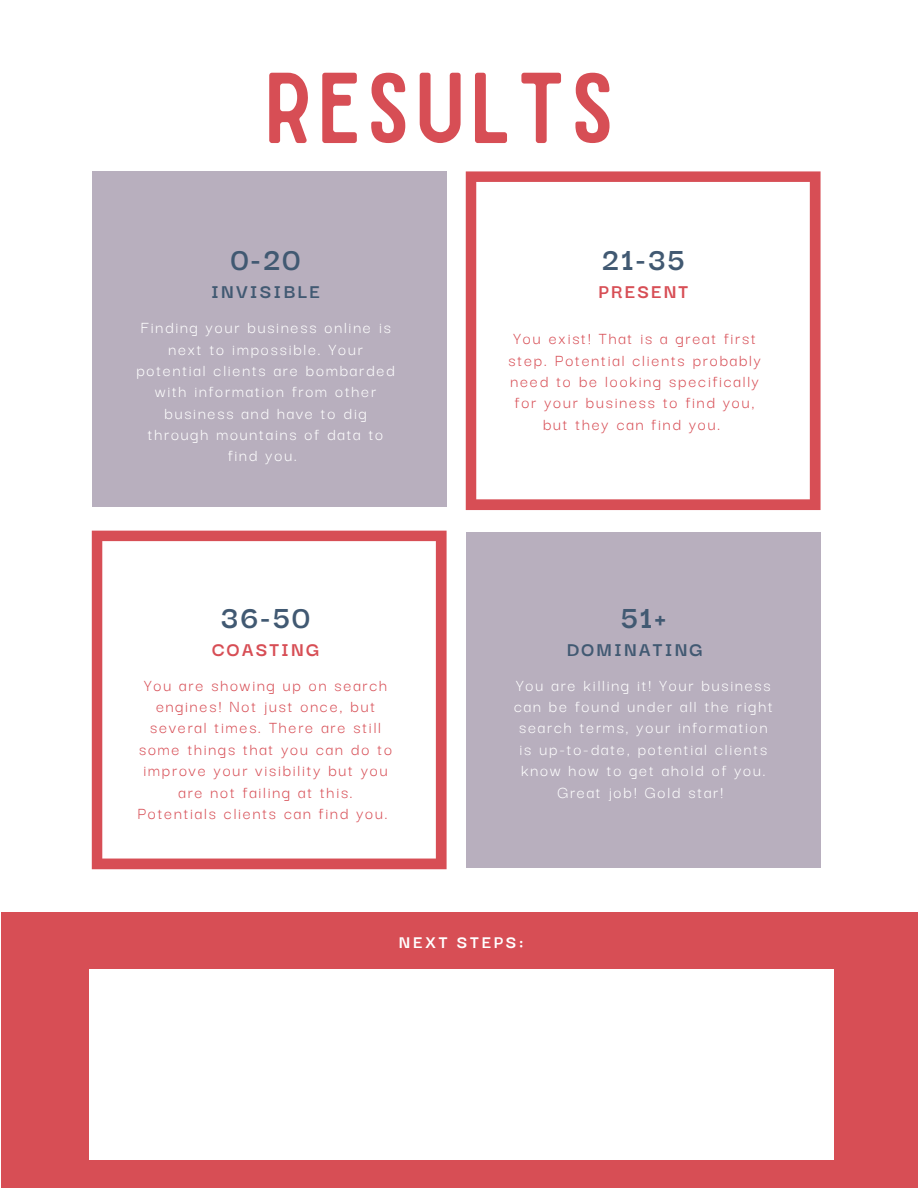
<style>
.page{position:relative;width:918px;height:1188px;background:#fff}
.page>*{position:absolute;margin:0;border:0;box-sizing:border-box;transform-origin:0 0}
.t1{font:96px "Sailors";letter-spacing:.05em;color:#d74e55}
.t2{font:700 33.75px "Darker Grotesque";letter-spacing:.05em;color:#415972}
.t3{font:700 21px "Darker Grotesque";letter-spacing:.1em;color:#415972}
.t4{font:700 21px "Darker Grotesque";letter-spacing:.1em;color:#d74e55}
.t5{font:700 19.05px "Darker Grotesque";letter-spacing:.14em;color:#fff}
.t6{font:18px/21.3px "Darker Grotesque";letter-spacing:.1em;color:#fff;text-align:center}
.t7{font:18px/21.3px "Darker Grotesque";letter-spacing:.1em;color:#d74e55;text-align:center}
</style>
<div class="page">
<div style="left:92px;top:171px;width:354px;height:336px;background:#b8afbe"></div>
<svg style="left:466px;top:171px;width:355px;height:339px"></svg>
<div style="left:466px;top:532px;width:354px;height:336px;background:#b8afbe"></div>
<svg style="left:92px;top:531px;width:355px;height:338px"></svg>
<div style="left:1px;top:913px;width:917px;height:275px;background:#d74e55"></div>
<div style="left:89px;top:969px;width:745px;height:190px;background:#fff"></div>
<h1 class="t1" style="left:264px;top:73px;width:351px">RESULTS</h1>
<h2 class="t2" style="left:231px;top:234px;width:72px">0-20</h2>
<h2 class="t2" style="left:602px;top:234px;width:84px">21-35</h2>
<p class="t3" style="left:211px;top:276px;width:110px">INVISIBLE</p>
<p class="t4" style="left:598px;top:276px;width:91px">PRESENT</p>
<p class="t6" style="left:136px;top:316px;width:260px">Finding your business online is next to impossible. Your potential clients are bombarded with information from other business and have to dig through mountains of data to find you.</p>
<p class="t7" style="left:509px;top:327px;width:254px">You exist! That is a great first step. Potential clients probably need to be looking specifically for your business to find you, but they can find you.</p>
<h2 class="t2" style="left:221px;top:592px;width:91px">36-50</h2>
<h2 class="t2" style="left:620px;top:592px;width:48px">51+</h2>
<p class="t4" style="left:212px;top:634px;width:109px">COASTING</p>
<p class="t3" style="left:567px;top:634px;width:137px">DOMINATING</p>
<p class="t7" style="left:137px;top:673px;width:256px">You are showing up on search engines! Not just once, but several times. There are still some things that you can do to improve your visibility but you are not failing at this.<br>Potentials clients can find you.</p>
<p class="t6" style="left:514px;top:673px;width:260px">You are killing it! Your business can be found under all the right search terms, your information is up-to-date, potential clients know how to get ahold of you.<br>Great job! Gold star!</p>
<p class="t5" style="left:399px;top:927px;width:126px">NEXT STEPS:</p>
</div>
